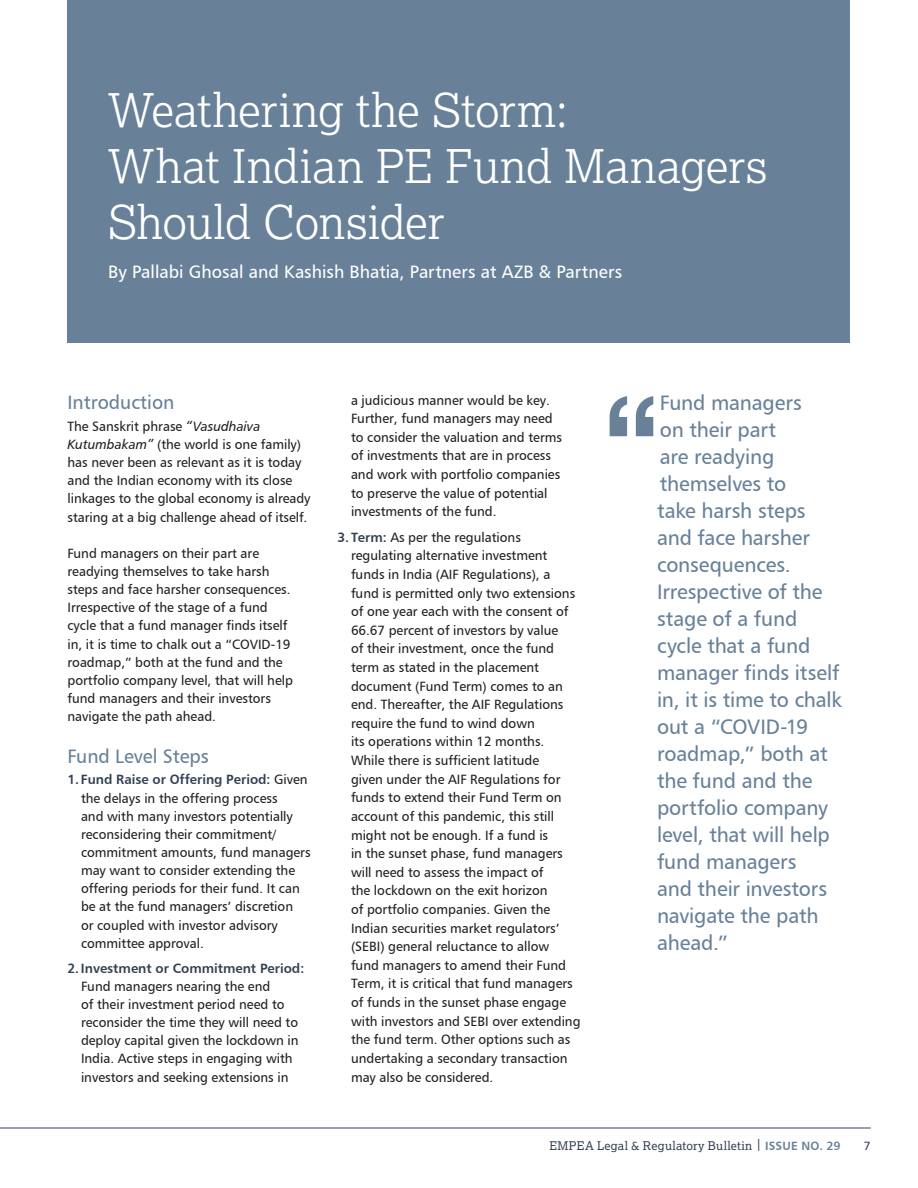
<style>
.page{position:relative;width:918px;height:1188px;background:#fff}
.page>*{position:absolute;margin:0;border:0;box-sizing:border-box;transform-origin:0 0}
.Pull_Quote{font:700 124.8px "Helvetica Neue";color:#688199}
.Headlines{font:300 46.5px/55.8px "Lexia";color:#fff}
.Pull_Quote-2{font:21px/27px "Humanist 777 BT Roman B";letter-spacing:-.01em;color:#688199}
.Humanist_Subhead{font:19.5px "Humanist 777 BT Roman B";color:#688199}
.Headlines-2{font:18px "Humanist 777 BT Roman B";color:#fff}
.Body_Numbers{font:13.5px/18.6px "Humanist 777 BT Roman B";color:#231f20}
.Body_Copy{font:13.5px/18.1px "Humanist 777 BT Roman B";color:#231f20}
.t1{font:12px "Lexia";letter-spacing:.025em;color:#324153}
.t2{font:12px "Humanist 777 BT Roman B";color:#324153}
.s1{font-family:"Humanist 777 BT Italic B"}
.s2{font-family:"Humanist 777 BT Bold B";color:#324153}
.s3{font-family:"Humanist 777 BT Roman B"}
.s4{font-family:"Humanist 777 BT Bold B";color:#688199}
</style>
<div class="page">
<hr style="left:0;top:1128px;width:871px;height:1px;background:#324153">
<div style="left:68px;top:0;width:782px;height:342px;background:#688199"></div>
<p class="Headlines" style="left:108px;top:81px;width:661px">Weathering the Storm:<br>What Indian PE Fund Managers<br>Should Consider</p>
<p class="Headlines-2" style="left:108px;top:260px;width:516px">By Pallabi Ghosal and Kashish Bhatia, Partners at AZB &amp; Partners</p>
<p class="Humanist_Subhead" style="left:68px;top:390px;width:108px">Introduction</p>
<p class="Body_Copy" style="left:68px;top:417px;width:245px">The Sanskrit phrase <span class="s1">“Vasudhaiva Kutumbakam”</span> (the world is one family) has never been as relevant as it is today and the Indian economy with its close linkages to the global economy is already staring at a big challenge ahead of itself.</p>
<p class="Body_Copy" style="left:68px;top:544px;width:227px">Fund managers on their part are readying themselves to take harsh steps and face harsher consequences.<br>Irrespective of the stage of a fund cycle that a fund manager finds itself in, it is time to chalk out a “COVID-19 roadmap,” both at the fund and the portfolio company level, that will help fund managers and their investors navigate the path ahead.</p>
<p class="Humanist_Subhead" style="left:68px;top:744px;width:143px">Fund Level Steps</p>
<p class="Body_Numbers" style="left:81px;top:770px;width:231px;line-height:18.1px;text-indent:-14px"><span class="s2">1. Fund Raise or Offering Period:</span> Given the delays in the offering process<br>and with many investors potentially reconsidering their commitment/ commitment amounts, fund managers may want to consider extending the offering periods for their fund. It can be at the fund managers’ discretion<br>or coupled with investor advisory committee approval.</p>
<p class="Body_Numbers" style="left:81px;top:959px;width:225px;line-height:18.1px;text-indent:-14px"><span class="s2">2.Investment or Commitment Period:<br></span>Fund managers nearing the end<br>of their investment period need to reconsider the time they will need to deploy capital given the lockdown in India. Active steps in engaging with investors and seeking extensions in</p>
<p class="Body_Numbers" style="left:351px;top:390px;width:213px">a judicious manner would be key.<br>Further, fund managers may need to consider the valuation and terms of investments that are in process and work with portfolio companies to preserve the value of potential investments of the fund.</p>
<p class="Body_Numbers" style="left:351px;top:527px;width:231px;text-indent:-14px"><span class="s2">3. Term:</span> As per the regulations regulating alternative investment funds in India (AIF Regulations), a fund is permitted only two extensions of one year each with the consent of 66.67 percent of investors by value<br>of their investment, once the fund term as stated in the placement document (Fund Term) comes to an end. Thereafter, the AIF Regulations require the fund to wind down<br>its operations within 12 months.<br>While there is sufficient latitude<br>given under the AIF Regulations for funds to extend their Fund Term on account of this pandemic, this still might not be enough. If a fund is<br>in the sunset phase, fund managers will need to assess the impact of<br>the lockdown on the exit horizon<br>of portfolio companies. Given the Indian securities market regulators’ (SEBI) general reluctance to allow fund managers to amend their Fund Term, it is critical that fund managers of funds in the sunset phase engage with investors and SEBI over extending the fund term. Other options such as undertaking a secondary transaction may also be considered.</p>
<p class="Pull_Quote" style="left:603px;top:343px;width:58px">“</p>
<p class="Pull_Quote-2" style="left:657px;top:389px;width:186px">Fund managers<br>on their part<br>are readying themselves to<br>take harsh steps and face harsher consequences.<br>Irrespective of the stage of a fund cycle that a fund manager finds itself in, it is time to chalk out a “COVID-19 roadmap,” both at the fund and the portfolio company level, that will help fund managers<br>and their investors navigate the path ahead.”</p>
<p class="t1" style="left:549px;top:1138px;width:293px">EMPEA Legal &amp; Regulatory Bulletin <span class="s3">|</span> <span class="s4">ISSUE NO. 29</span></p>
<p class="t2" style="left:864px;top:1138px;width:8px">7</p>
</div>
